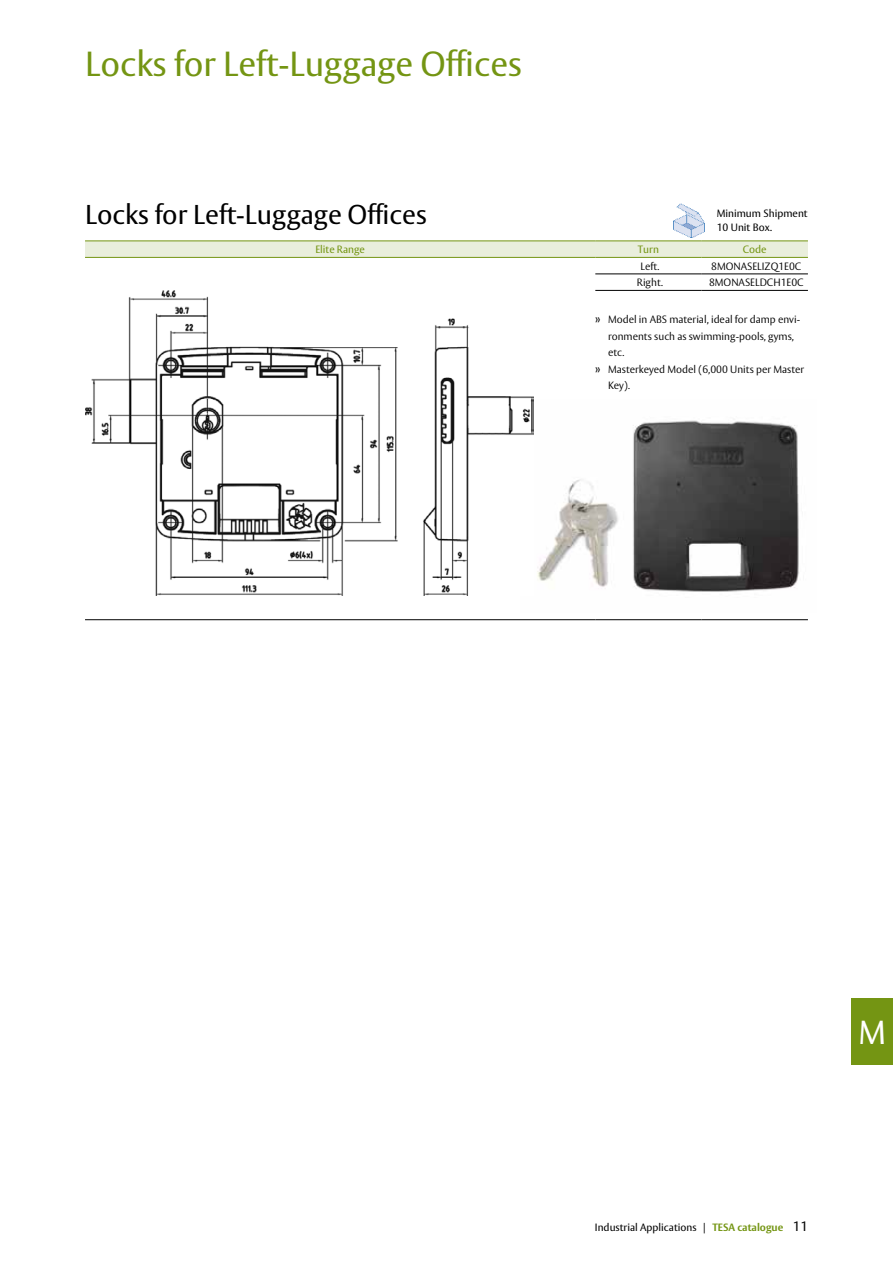
<style>
.page{position:relative;width:893px;height:1263px;background:#fff}
.page>*{position:absolute;margin:0;border:0;box-sizing:border-box;transform-origin:0 0}
.t1{font:34.5px "ASSA Vesta";color:#749513}
.t2{font:33px "ASSA Vesta";color:#fff}
.t3{font:27px "ASSA Vesta";color:#000}
.t4{font:300 10.5px "ASSA Vesta";color:#000}
.t5{font:10.5px/13.5px "ASSA Vesta";color:#000}
.t6{font:10.5px "ASSA Vesta";color:#749513}
.s1{font-size:12.75px}
.s2{font-weight:700;color:#749513}
.s3{font-size:13.5px}
</style>
<div class="page">
<div style="left:851px;top:999px;width:42px;height:66px;background:#749513"></div>
<img style="left:537px;top:420px;width:262px;height:172px">
<svg style="left:85px;top:241px;width:723px;height:16px;background:#e5ebd5"></svg>
<hr style="left:85px;top:619px;width:510px;height:1px;background:#000">
<hr style="left:85px;top:240px;width:510px;height:1px;background:#749513">
<hr style="left:595px;top:240px;width:107px;height:1px;background:#749513">
<hr style="left:702px;top:240px;width:106px;height:1px;background:#749513">
<hr style="left:85px;top:257px;width:510px;height:1px;background:#749513">
<hr style="left:595px;top:257px;width:107px;height:1px;background:#749513">
<hr style="left:702px;top:257px;width:106px;height:1px;background:#749513">
<hr style="left:595px;top:290px;width:107px;height:1px;background:#000">
<hr style="left:702px;top:290px;width:106px;height:1px;background:#000">
<hr style="left:595px;top:619px;width:107px;height:1px;background:#000">
<hr style="left:702px;top:619px;width:106px;height:1px;background:#000">
<hr style="left:595px;top:273px;width:107px;height:1px;background:#000">
<hr style="left:702px;top:273px;width:106px;height:1px;background:#000">
<img style="left:674px;top:203px;width:31px;height:34px">
<img style="left:85px;top:291px;width:449px;height:304px">
<h1 class="t1" style="left:85px;top:43px;width:438px">Locks for Left-Luggage Offices</h1>
<h3 class="t3" style="left:85px;top:198px;width:343px">Locks for Left-Luggage Offices</h3>
<p class="t5" style="left:717px;top:207px;width:93px">Minimum Shipment<br>10 Unit Box.</p>
<p class="t6" style="left:315px;top:243px;width:51px">Elite Range</p>
<p class="t6" style="left:638px;top:243px;width:22px">Turn</p>
<p class="t6" style="left:743px;top:243px;width:25px">Code</p>
<p class="t4" style="left:640px;top:260px;width:20px">Left.</p>
<p class="t4" style="left:711px;top:260px;width:92px">8MONASELIZQ1E0C</p>
<p class="t4" style="left:637px;top:276px;width:27px">Right.</p>
<p class="t4" style="left:709px;top:276px;width:96px">8MONASELDCH1E0C</p>
<p class="t4" style="left:595px;top:313px;width:206px"><span class="s1">»</span> Model in ABS material, ideal for damp envi-</p>
<p class="t4" style="left:608px;top:330px;width:188px">ronments such as swimming-pools, gyms,</p>
<p class="t4" style="left:608px;top:346px;width:18px">etc.</p>
<p class="t4" style="left:595px;top:363px;width:210px"><span class="s1">»</span> Masterkeyed Model (6,000 Units per Master</p>
<p class="t4" style="left:608px;top:379px;width:24px">Key).</p>
<h2 class="t2" style="left:858px;top:1012px;width:29px">M</h2>
<p class="t5" style="left:595px;top:1221px;width:215px">Industrial Applications | <span class="s2">TESA catalogue</span> <span class="s3">11</span></p>
</div>
